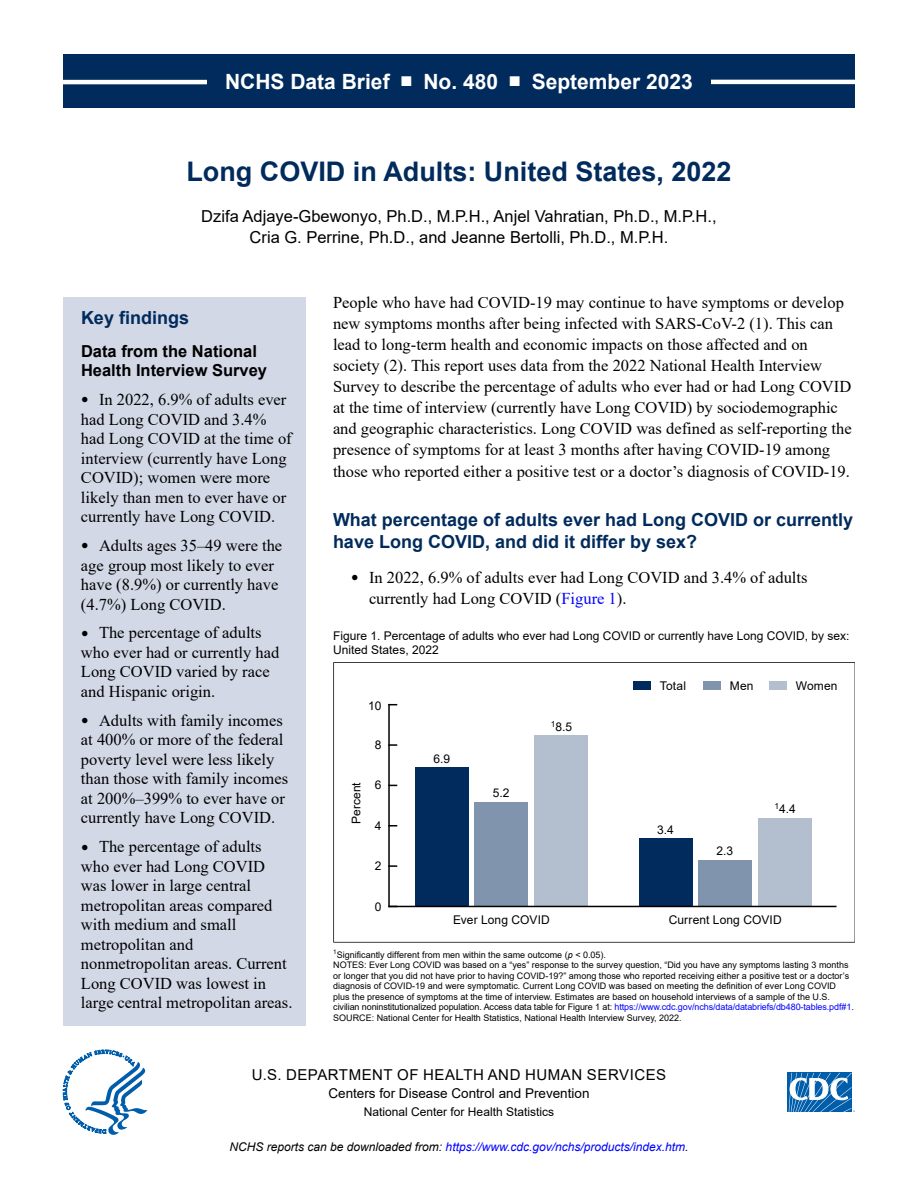
<style>
.page{position:relative;width:918px;height:1188px;background:#fff}
.page>*{position:absolute;margin:0;border:0;box-sizing:border-box;transform-origin:0 0}
.H1_Title{font:700 27px "Arial";color:#002b5c}
.H1_Header_P1{font:700 21px "Arial";color:#fff}
.H2_KFtitle{font:700 18px/22.5px "Arial";color:#002b5c}
.P_Basic_Paragraph{font:16.5px/19.5px "Times New Roman";color:#000}
.P_Byline{font:16.5px/21px "Arial";color:#000;text-align:center}
.H3_KFsubtitle{font:700 16.5px/19.5px "Arial";color:#000}
.H1_Footer{font:15px "Arial";letter-spacing:.035em;color:#000}
.H1_Footer-2{font:13.5px "Arial";color:#000}
.H1_Footer-3{font:12px/13.5px "Arial";color:#000}
.t1{font:italic 12px "Arial";color:#00f}
.t2{font:9px/10.5px "Arial";color:#000}
.s1{font-size:12.3px}
.s2{color:#00f}
.s3{font-style:italic}
.s4{color:#000}
</style>
<div class="page">
<svg style="left:787px;top:1072px;width:65px;height:1px"></svg>
<div style="left:787px;top:1073px;width:64px;height:39px;background:#005daa"></div>
<svg style="left:789px;top:1073px;width:66px;height:39px"></svg>
<svg style="left:63px;top:1050px;width:84px;height:85px"></svg>
<div style="left:63px;top:54px;width:792px;height:54px;background:#002b5c"></div>
<hr style="left:63px;top:80px;width:144px;height:4px;background:#fff">
<hr style="left:711px;top:80px;width:144px;height:4px;background:#fff">
<div style="left:63px;top:297px;width:243px;height:729px;background:#d3d8e6"></div>
<svg style="left:333px;top:662px;width:522px;height:281px"></svg>
<div style="left:769px;top:682px;width:18px;height:8px;background:#b3bfce"></div>
<div style="left:703px;top:682px;width:18px;height:8px;background:#8095ad"></div>
<div style="left:633px;top:682px;width:18px;height:8px;background:#002b5c"></div>
<div style="left:474px;top:802px;width:54px;height:105px;background:#8095ad"></div>
<div style="left:698px;top:860px;width:54px;height:47px;background:#8095ad"></div>
<div style="left:534px;top:735px;width:54px;height:172px;background:#b3bfce"></div>
<div style="left:758px;top:818px;width:54px;height:89px;background:#b3bfce"></div>
<div style="left:415px;top:768px;width:54px;height:139px;background:#002b5c"></div>
<div style="left:639px;top:838px;width:53px;height:69px;background:#002b5c"></div>
<hr style="left:388px;top:705px;width:2px;height:201px;background:#000">
<svg style="left:389px;top:865px;width:8px;height:2px"></svg>
<svg style="left:389px;top:825px;width:8px;height:2px"></svg>
<svg style="left:389px;top:744px;width:8px;height:2px"></svg>
<hr style="left:389px;top:906px;width:448px;height:1px;background:#000">
<h1 class="H1_Header_P1" style="left:225px;top:66px;width:469px">NCHS Data Brief ■ No. 480 ■ September 2023</h1>
<h1 class="H1_Title" style="left:186px;top:153px;width:547px">Long COVID in Adults: United States, 2022</h1>
<p class="P_Byline" style="left:201px;top:206px;width:517px">Dzifa Adjaye-Gbewonyo, Ph.D., M.P.H., Anjel Vahratian, Ph.D., M.P.H.,<br>Cria G. Perrine, Ph.D., and Jeanne Bertolli, Ph.D., M.P.H.</p>
<h2 class="H2_KFtitle" style="left:81px;top:306px;width:110px">Key findings</h2>
<h3 class="H3_KFsubtitle" style="left:81px;top:341px;width:188px">Data from the National<br>Health Interview Survey</h3>
<p class="P_Basic_Paragraph" style="left:81px;top:389px;width:212px"><span class="s1">●</span> In 2022, 6.9% of adults ever had Long COVID and 3.4% had Long COVID at the time of interview (currently have Long<br>COVID); women were more likely than men to ever have or currently have Long COVID.</p>
<p class="P_Basic_Paragraph" style="left:81px;top:535px;width:203px"><span class="s1">●</span> Adults ages 35–49 were the age group most likely to ever have (8.9%) or currently have (4.7%) Long COVID.</p>
<p class="P_Basic_Paragraph" style="left:81px;top:623px;width:200px"><span class="s1">●</span> The percentage of adults who ever had or currently had<br>Long COVID varied by race and Hispanic origin.</p>
<p class="P_Basic_Paragraph" style="left:81px;top:710px;width:209px"><span class="s1">●</span> Adults with family incomes at 400% or more of the federal poverty level were less likely than those with family incomes at 200%–399% to ever have or currently have Long COVID.</p>
<p class="P_Basic_Paragraph" style="left:81px;top:837px;width:213px"><span class="s1">●</span> The percentage of adults who ever had Long COVID was lower in large central metropolitan areas compared with medium and small metropolitan and nonmetropolitan areas. Current<br>Long COVID was lowest in large central metropolitan areas.</p>
<p class="P_Basic_Paragraph" style="left:333px;top:292px;width:520px;line-height:21px">People who have had COVID-19 may continue to have symptoms or develop new symptoms months after being infected with SARS-CoV-2 (1). This can lead to long-term health and economic impacts on those affected and on society (2). This report uses data from the 2022 National Health Interview Survey to describe the percentage of adults who ever had or had Long COVID at the time of interview (currently have Long COVID) by sociodemographic and geographic characteristics. Long COVID was defined as self-reporting the presence of symptoms for at least 3 months after having COVID-19 among those who reported either a positive test or a doctor’s diagnosis of COVID-19.</p>
<h2 class="H2_KFtitle" style="left:333px;top:509px;width:522px">What percentage of adults ever had Long COVID or currently have Long COVID, and did it differ by sex?</h2>
<p class="P_Basic_Paragraph" style="left:369px;top:566px;width:440px;line-height:21px;text-indent:-18px"><span class="s1">●</span> In 2022, 6.9% of adults ever had Long COVID and 3.4% of adults currently had Long COVID (<span class="s2">Figure 1</span>).</p>
<p class="H1_Footer-3" style="left:333px;top:629px;width:518px">Figure 1. Percentage of adults who ever had Long COVID or currently have Long COVID, by sex:<br>United States, 2022</p>
<p class="H1_Footer-3" style="left:368px;top:698px;width:15px">10</p>
<p class="H1_Footer-3" style="left:375px;top:738px;width:8px">8</p>
<p class="H1_Footer-3" style="left:350px;top:824px;width:43px;rotate:-90deg">Percent</p>
<p class="H1_Footer-3" style="left:375px;top:778px;width:8px">6</p>
<p class="H1_Footer-3" style="left:375px;top:819px;width:8px">4</p>
<p class="H1_Footer-3" style="left:375px;top:859px;width:8px">2</p>
<p class="H1_Footer-3" style="left:375px;top:900px;width:8px">0</p>
<p class="H1_Footer-3" style="left:434px;top:752px;width:18px">6.9</p>
<p class="H1_Footer-3" style="left:493px;top:786px;width:18px">5.2</p>
<p class="H1_Footer-3" style="left:551px;top:720px;width:23px"><sup>1</sup>8.5</p>
<p class="H1_Footer-3" style="left:660px;top:679px;width:28px">Total</p>
<p class="H1_Footer-3" style="left:730px;top:679px;width:25px">Men</p>
<p class="H1_Footer-3" style="left:796px;top:679px;width:43px">Women</p>
<p class="H1_Footer-3" style="left:657px;top:823px;width:18px">3.4</p>
<p class="H1_Footer-3" style="left:717px;top:844px;width:18px">2.3</p>
<p class="H1_Footer-3" style="left:774px;top:802px;width:23px"><sup>1</sup>4.4</p>
<p class="H1_Footer-3" style="left:453px;top:913px;width:98px">Ever Long COVID</p>
<p class="H1_Footer-3" style="left:669px;top:913px;width:115px">Current Long COVID</p>
<p class="t2" style="left:333px;top:949px;width:522px"><sup>1</sup>Significantly different from men within the same outcome (<span class="s3">p &lt;</span> 0.05).<br>NOTES: Ever Long COVID was based on a “yes” response to the survey question, “Did you have any symptoms lasting 3 months or longer that you did not have prior to having COVID-19?” among those who reported receiving either a positive test or a doctor’s diagnosis of COVID-19 and were symptomatic. Current Long COVID was based on meeting the definition of ever Long COVID plus the presence of symptoms at the time of interview. Estimates are based on household interviews of a sample of the U.S. civilian noninstitutionalized population. Access data table for Figure 1 at: <span class="s2">https://www.cdc.gov/nchs/data/databriefs/db480-tables.pdf#1</span>.<br>SOURCE: National Center for Health Statistics, National Health Interview Survey, 2022.</p>
<h1 class="H1_Footer" style="left:252px;top:1064px;width:416px">U.S. DEPARTMENT OF HEALTH AND HUMAN SERVICES</h1>
<h1 class="H1_Footer-2" style="left:328px;top:1084px;width:263px">Centers for Disease Control and Prevention</h1>
<h1 class="H1_Footer-3" style="left:364px;top:1105px;width:192px">National Center for Health Statistics</h1>
<p class="t1" style="left:230px;top:1139px;width:460px"><span class="s4">NCHS reports can be downloaded from:</span> https://www.cdc.gov/nchs/products/index.htm<span class="s4">.</span></p>
</div>
